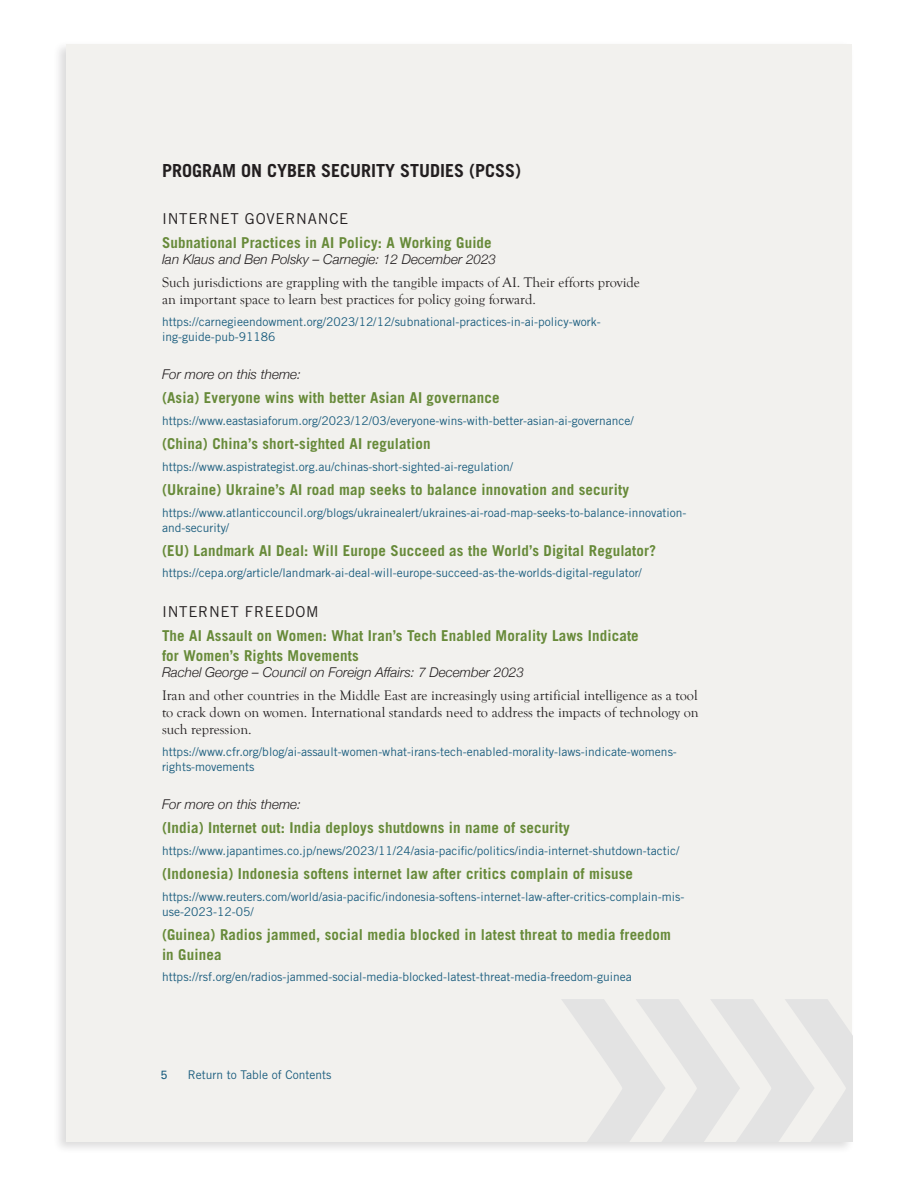
<style>
.page{position:relative;width:918px;height:1188px;background:#fff}
.page>*{position:absolute;margin:0;border:0;box-sizing:border-box;transform-origin:0 0}
.ARTICLES__Section_He{font:700 18px "Trade Gothic LT Std";color:#231f20}
.ARTICLES__Title{font:700 15px/19.5px "Trade Gothic LT Std";letter-spacing:.01em;color:#678a39}
.ARTICLES__Subject{font:15px "Trade Gothic LT Std";letter-spacing:.05em;color:#231f20}
.ARTICLES__Summary{font:14.25px/17.1px "Goudy Old Style T";color:#231f20}
.ARTICLES__Author___s{font:italic 300 13.5px "Helvetica Neue";color:#231f20}
.ARTICLES__Links{font:12px "Trade Gothic LT Std";color:#1c5e7f}
.t1{font:12px "Univers LT Std";color:#1c5e7f}
</style>
<div class="page">
<div style="left:53px;top:40px;width:802px;height:1114px;background:#231f20;opacity:.16"></div>
<div style="left:66px;top:44px;width:786px;height:1098px;background:#f2f1ee"></div>
<svg style="left:562px;top:999px;width:290px;height:143px"></svg>
<p class="ARTICLES__Section_He" style="left:162px;top:160px;width:361px">PROGRAM ON CYBER SECURITY STUDIES (PCSS(</p>
<p class="ARTICLES__Subject" style="left:162px;top:209px;width:188px">INTERNET GOVERNANCE</p>
<p class="ARTICLES__Title" style="left:162px;top:232px;width:331px">Subnational Practices in AI Policy A: Working Guide</p>
<p class="ARTICLES__Author___s" style="left:162px;top:249px;width:336px">Ian Klaus and Ben Polsky – Carnegie: 12 December 2023</p>
<p class="ARTICLES__Summary" style="left:162px;top:274px;width:479px">Such jurisdictions are grappling with the tangible impacts of AI. Their efforts provide an important space to learn best practices for policy going forward.</p>
<p class="ARTICLES__Links" style="left:162px;top:329px;width:115px">ing-guide-pub-91186</p>
<p class="ARTICLES__Links" style="left:162px;top:314px;width:440px">https://carnegieendowment.org/2023/12/12/subnational-practices-in-ai-policy-work-</p>
<p class="ARTICLES__Author___s" style="left:162px;top:364px;width:141px">For more on this theme:</p>
<p class="ARTICLES__Title" style="left:162px;top:388px;width:339px">(Asia) Everyone wins with better Asian AI governance</p>
<p class="ARTICLES__Links" style="left:162px;top:413px;width:473px">https://www.eastasiaforum.org/2023/12/03/everyone-wins-with-better-asian-ai-governance/</p>
<p class="ARTICLES__Title" style="left:162px;top:434px;width:270px">(China) China s’ short-sighted AI regulation</p>
<p class="ARTICLES__Links" style="left:162px;top:459px;width:353px">https://www.aspistrategist.org.au/chinas-short-sighted-ai-regulation/</p>
<p class="ARTICLES__Title" style="left:162px;top:480px;width:469px">(Ukraine) Ukraine s’ AI road map seeks to balance innovation and security</p>
<p class="ARTICLES__Links" style="left:162px;top:520px;width:69px">and-security/</p>
<p class="ARTICLES__Links" style="left:162px;top:505px;width:526px">https://www.atlanticcouncil.org/blogs/ukrainealert/ukraines-ai-road-map-seeks-to-balance-innovation-</p>
<p class="ARTICLES__Title" style="left:162px;top:540px;width:496px">(EU) Landmark AI Deal: Will Europe Succeed as the World s’ Digital Regulator?</p>
<p class="ARTICLES__Links" style="left:162px;top:566px;width:482px">https://cepa.org/article/landmark-ai-deal-will-europe-succeed-as-the-worlds-digital-regulator/</p>
<p class="ARTICLES__Subject" style="left:162px;top:603px;width:158px">INTERNET FREEDOM</p>
<p class="ARTICLES__Title" style="left:162px;top:626px;width:478px">The AI Assault on Women: What Iran s’ Tech Enabled Morality Laws Indicate for Women s’ Rights Movements</p>
<p class="ARTICLES__Author___s" style="left:162px;top:662px;width:363px">Rachel George – Council on Foreign Affairs 7: December 2023</p>
<p class="ARTICLES__Summary" style="left:162px;top:687px;width:538px;text-align:justify">Iran and other countries in the Middle East are increasingly using artificial intelligence as a tool to crack down on women. International standards need to address the impacts of technology on such repression.</p>
<p class="ARTICLES__Links" style="left:162px;top:760px;width:94px">rights-movements</p>
<p class="ARTICLES__Links" style="left:162px;top:745px;width:516px">https://www.cfr.org/blog/ai-assault-women-what-irans-tech-enabled-morality-laws-indicate-womens-</p>
<p class="ARTICLES__Author___s" style="left:162px;top:794px;width:141px">For more on this theme:</p>
<p class="ARTICLES__Title" style="left:162px;top:818px;width:409px">(India) Internet out: India deploys shutdowns in name of security</p>
<p class="ARTICLES__Links" style="left:162px;top:844px;width:519px">https://www.japantimes.co j p. /news/2023/11/24/asia-pacific/politics/india-internet-shutdown-tactic/</p>
<p class="ARTICLES__Title" style="left:162px;top:864px;width:473px">(Indonesia) Indonesia softens internet law after critics complain of misuse</p>
<p class="ARTICLES__Links" style="left:162px;top:904px;width:93px">use-2023-12-05/</p>
<p class="ARTICLES__Links" style="left:162px;top:889px;width:524px">https://www.reuters.com/world/asia-pacific/indonesia-softens-internet-law-after-critics-complain-mis-</p>
<p class="ARTICLES__Title" style="left:162px;top:925px;width:511px">(Guinea) Radios jammed, social media blocked in latest threat to media freedom in Guinea</p>
<p class="ARTICLES__Links" style="left:162px;top:970px;width:471px">https://rsf.org/en/radios-jammed-social-media-blocked-latest-threat-media-freedom-guinea</p>
<p class="t1" style="left:161px;top:1068px;width:8px">5</p>
<p class="ARTICLES__Links" style="left:188px;top:1068px;width:145px">Return to Table of Contents</p>
</div>
